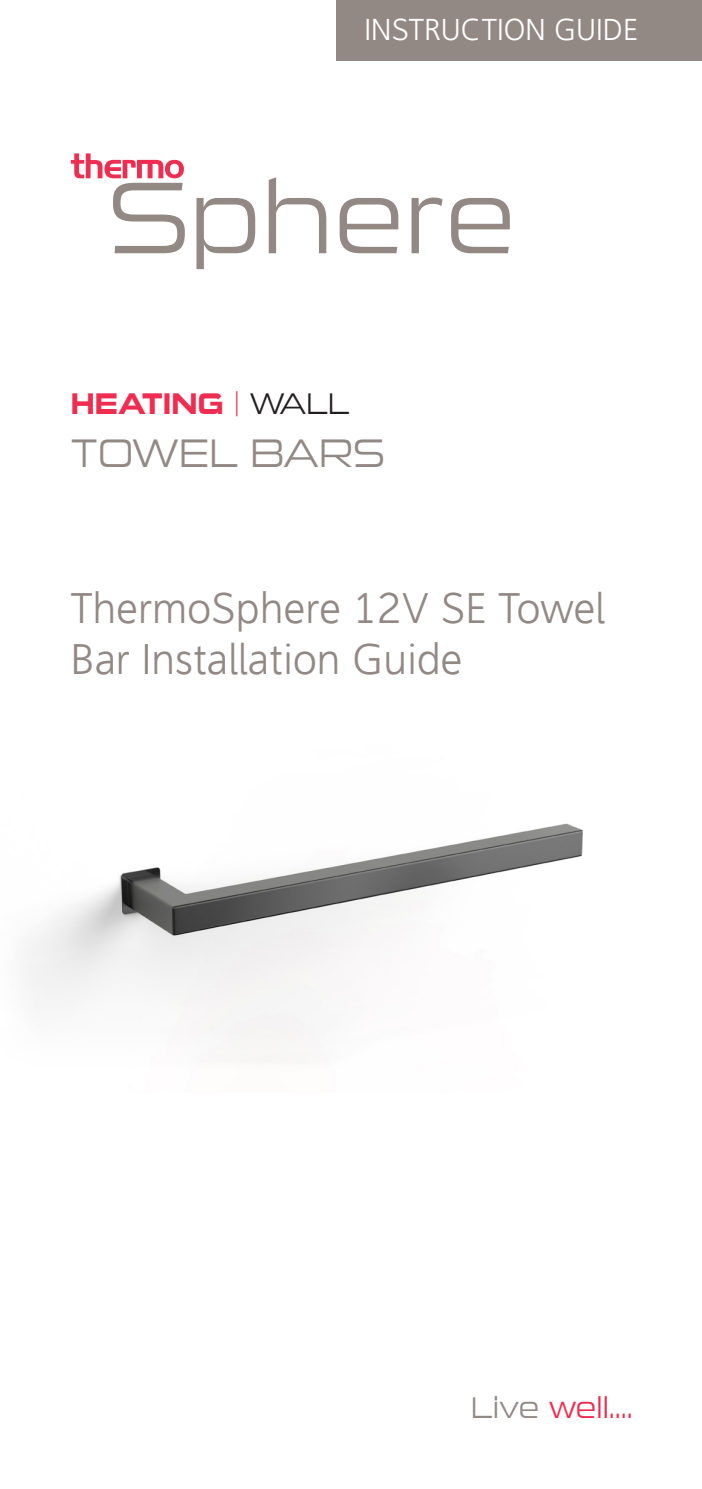
<style>
.page{position:relative;width:702px;height:1489px;background:#fff}
.page>*{position:absolute;margin:0;border:0;box-sizing:border-box;transform-origin:0 0}
.t1{font:42.5px/51px "Agan 45";color:#928884}
.t2{font:40px "Sui Generis Lt";color:#928884}
.t3{font:30px "Agan 45";color:#fff}
.t4{font:700 30px "Sui Generis Rg";color:#ee2d50}
.t5{font:30px "Sui Generis Lt";color:#ee2d50}
.s1{font-family:"Sui Generis Lt";font-weight:400}
.s2{font-family:"Sui Generis Lt";font-weight:400;color:#231f20}
.s3{color:#928884}
</style>
<div class="page">
<div style="left:337px;top:0;width:365px;height:60px;background:#928884"></div>
<svg style="left:196px;top:198px;width:59px;height:71px"></svg>
<svg style="left:269px;top:177px;width:57px;height:76px"></svg>
<svg style="left:339px;top:198px;width:59px;height:55px"></svg>
<svg style="left:411px;top:197px;width:31px;height:56px"></svg>
<svg style="left:451px;top:198px;width:59px;height:55px"></svg>
<svg style="left:71px;top:153px;width:114px;height:100px"></svg>
<img style="left:26px;top:823px;width:557px;height:240px">
<p class="t3" style="left:364px;top:12px;width:275px">INSTRUCTION GUIDE</p>
<p class="t4" style="left:71px;top:386px;width:280px">HEATING <span class="s1">|</span> <span class="s2">WALL</span></p>
<p class="t2" style="left:71px;top:429px;width:315px">TOWEL BARS</p>
<p class="t1" style="left:71px;top:583px;width:535px">ThermoSphere 12V SE Towel<br>Bar Installation Guide</p>
<p class="t5" style="left:471px;top:1389px;width:163px"><span class="s3">Live</span> well....</p>
</div>
